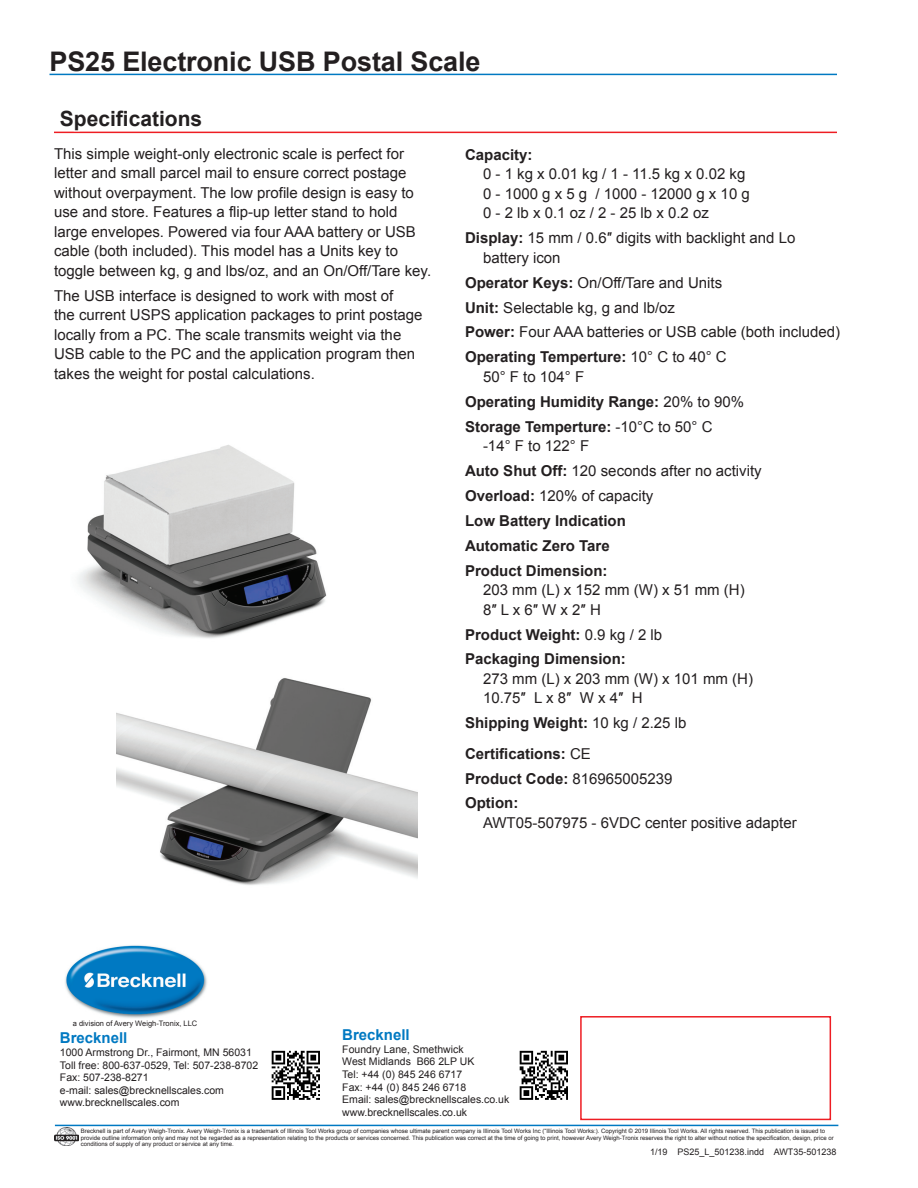
<style>
.page{position:relative;width:918px;height:1188px;background:#fff}
.page>*{position:absolute;margin:0;border:0;box-sizing:border-box;transform-origin:0 0}
.t1{font:700 27px "Arial";letter-spacing:-.005em;color:#231f20}
.t2{font:700 21px "Arial";color:#231f20}
.t3{font:15px/19.5px "Arial";color:#231f20}
.t4{font:700 15px/24.9px "Arial";color:#231f20}
.t5{font:700 15px "Arial";color:#0079c2}
.t6{font:10.5px/12.6px "Arial";color:#231f20}
.t7{font:9px "Arial";color:#231f20}
.t8{font:7.5px "Arial";color:#231f20}
.t9{font:6px/6.8px "Arial";color:#231f20}
.s1{font-weight:700}
.s2{font-weight:400}
</style>
<div class="page">
<hr style="left:50px;top:74px;width:787px;height:1px;background:#0079c2">
<hr style="left:55px;top:1125px;width:783px;height:1px;background:#0079c2">
<div style="left:580px;top:1016px;width:251px;height:104px;border:2px solid #ee1d23"></div>
<img style="left:65px;top:945px;width:142px;height:73px">
<img style="left:271px;top:1050px;width:49px;height:50px">
<img style="left:519px;top:1050px;width:49px;height:50px">
<hr style="left:54px;top:132px;width:783px;height:1px;background:#ee1d23">
<svg style="left:57px;top:131px;width:148px;height:1px"></svg>
<img style="left:77px;top:445px;width:250px;height:194px">
<img style="left:116px;top:678px;width:301px;height:207px">
<img style="left:55px;top:1127px;width:24px;height:18px">
<h1 class="t1" style="left:50px;top:43px;width:433px">PS25 Electronic USB Postal Scale</h1>
<h2 class="t2" style="left:60px;top:104px;width:144px">Specifications</h2>
<p class="t3" style="left:54px;top:144px;width:379px">This simple weight-only electronic scale is perfect for letter and small parcel mail to ensure correct postage without overpayment. The low profile design is easy to use and store. Features a flip-up letter stand to hold large envelopes. Powered via four AAA battery or USB cable (both included). This model has a Units key to toggle between kg, g and lbs/oz, and an On/Off/Tare key.</p>
<p class="t3" style="left:54px;top:286px;width:370px">The USB interface is designed to work with most of<br>the current USPS application packages to print postage locally from a PC. The scale transmits weight via the USB cable to the PC and the application program then takes the weight for postal calculations.</p>
<p class="t4" style="left:465px;top:143px;width:69px">Capacity:</p>
<p class="t3" style="left:483px;top:164px;width:268px">0 - 1 kg x 0.01 kg / 1 - 11.5 kg x 0.02 kg<br>0 - 1000 g x 5 g / 1000 - 12000 g x 10 g<br>0 - 2 lb x 0.1 oz / 2 - 25 lb x 0.2 oz</p>
<p class="t3" style="left:483px;top:228px;width:314px;text-indent:-18px"><span class="s1">Display:</span> 15 mm / 0.6″ digits with backlight and Lo battery icon</p>
<p class="t3" style="left:465px;top:270px;width:377px;line-height:24.9px"><span class="s1">Operator Keys:</span> On/Off/Tare and Units<br><span class="s1">Unit:</span> Selectable kg, g and lb/oz<br><span class="s1">Power:</span> Four AAA batteries or USB cable (both included)<br><span class="s1">Operating Temperture:</span> 10° C to 40° C</p>
<p class="t4" style="left:465px;top:365px;width:281px;text-indent:18px"><span class="s2">50° F to 104° F<br></span>Operating Humidity Range: <span class="s2">20% to 90%<br></span>Storage Temperture: <span class="s2">-10°C to 50° C</span></p>
<p class="t4" style="left:465px;top:434px;width:298px;text-indent:18px"><span class="s2">-14° F to 122° F<br></span>Auto Shut Off: <span class="s2">120 seconds after no activity<br></span>Overload: <span class="s2">120% of capacity<br></span>Low Battery Indication<br>Automatic Zero Tare<br>Product Dimension:</p>
<p class="t3" style="left:483px;top:580px;width:263px">203 mm (L) x 152 mm (W) x 51 mm (H)<br>8″ L x 6″ W x 2″ H</p>
<p class="t4" style="left:465px;top:622px;width:199px">Product Weight: <span class="s2">0.9 kg / 2 lb<br></span>Packaging Dimension:</p>
<p class="t3" style="left:483px;top:669px;width:272px">273 mm (L) x 203 mm (W) x 101 mm (H)<br>10.75″ L x 8″ W x 4″ H</p>
<p class="t4" style="left:465px;top:708px;width:223px;line-height:30.3px">Shipping Weight: <span class="s2">10 kg / 2.25 lb<br></span>Certifications: <span class="s2">CE</span></p>
<p class="t4" style="left:465px;top:766px;width:209px">Product Code: <span class="s2">816965005239<br></span>Option:</p>
<p class="t3" style="left:483px;top:813px;width:315px">AWT05-507975 - 6VDC center positive adapter</p>
<p class="t8" style="left:73px;top:1019px;width:126px">a division of Avery Weigh-Tronix, LLC</p>
<p class="t5" style="left:60px;top:1028px;width:69px">Brecknell</p>
<p class="t6" style="left:60px;top:1046px;width:200px">1000 Armstrong Dr., Fairmont, MN 56031<br>Toll free: 800-637-0529, Tel: 507-238-8702<br>Fax: 507-238-8271<br>e-mail: sales@brecknellscales.com www.brecknellscales.com</p>
<p class="t5" style="left:342px;top:1025px;width:69px">Brecknell</p>
<p class="t6" style="left:342px;top:1043px;width:169px">Foundry Lane, Smethwick<br>West Midlands B66 2LP UK<br>Tel: +44 (0) 845 246 6717<br>Fax: +44 (0) 845 246 6718<br>Email: sales@brecknellscales.co.uk www.brecknellscales.co.uk</p>
<p class="t9" style="left:81px;top:1127px;width:754px">Brecknell is part of Avery Weigh-Tronix. Avery Weigh-Tronix is a trademark of Illinois Tool Works group of companies whose ultimate parent company is Illinois Tool Works Inc (“Illinois Tool Works:). Copyright © 2019 Illinois Tool Works. All rights reserved. This publication is issued to provide outline information only and may not be regarded as a representation relating to the products or services concerned. This publication was correct at the time of going to print, however Avery Weigh-Tronix reserves the right to alter without notice the specification, design, price or conditions of supply of any product or service at any time.</p>
<p class="t7" style="left:650px;top:1146px;width:188px">1/19 PS25_L_501238.indd AWT35-501238</p>
</div>
